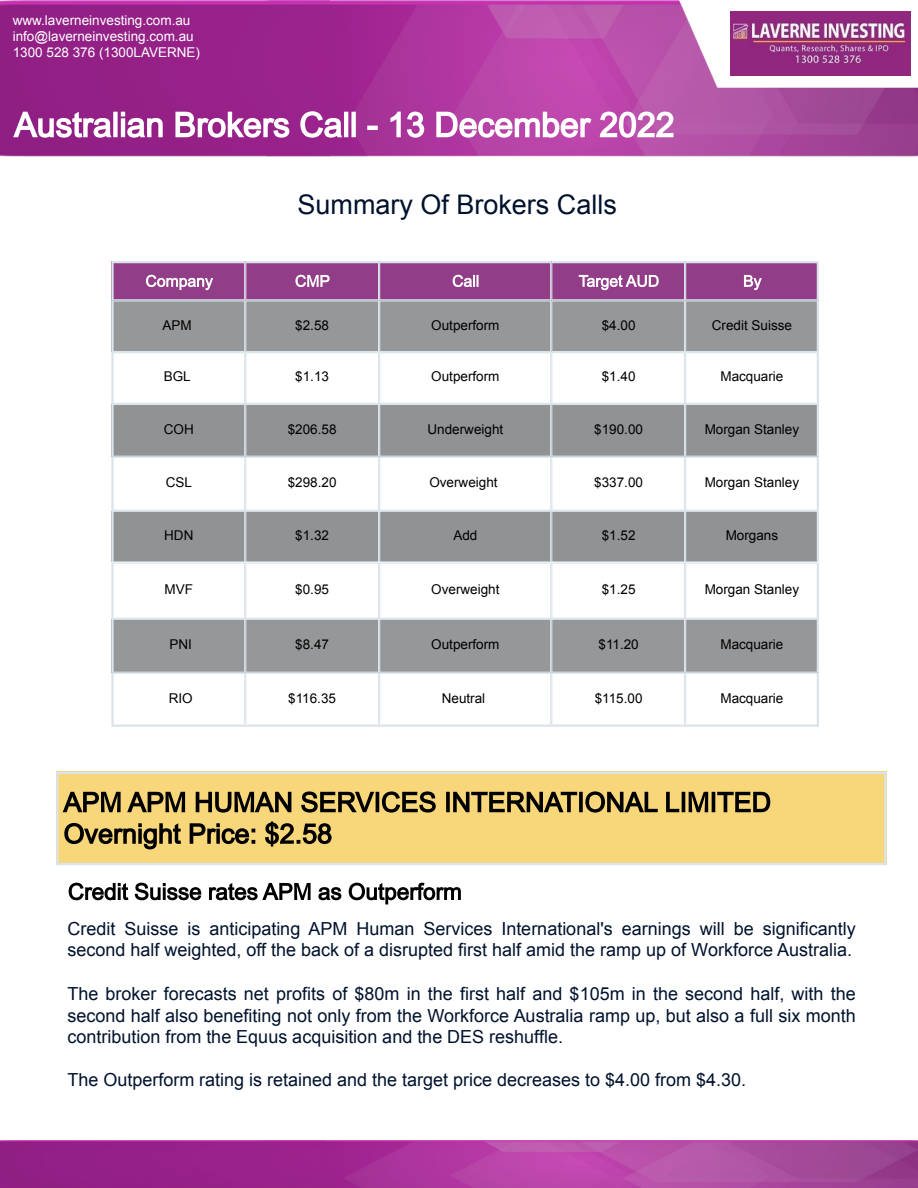
<style>
.page{position:relative;width:918px;height:1188px;background:#fff}
.page>*{position:absolute;margin:0;border:0;box-sizing:border-box;transform-origin:0 0}
.t1{font:27px "Arial";color:#00122d}
.t2{font:18px/21.3px "Arial";color:#00122d}
.t3{font:13.5px "Arial";color:#000}
.t4{font:13.5px/16.4px "Arial";color:#fff}
</style>
<div class="page">
<img style="left:1px;top:0;width:917px;height:156px">
<svg style="left:13px;top:111px;width:660px;height:27px"></svg>
<img style="left:0;top:1141px;width:918px;height:47px">
<svg style="left:111px;top:261px;width:708px;height:466px"></svg>
<svg style="left:69px;top:883px;width:392px;height:21px"></svg>
<img style="left:730px;top:11px;width:180px;height:64px">
<div style="left:56px;top:772px;width:830px;height:93px;background:#f7d779"></div>
<div style="left:56px;top:772px;width:830px;height:93px;border:2px solid #dae4ea"></div>
<svg style="left:63px;top:791px;width:707px;height:22px"></svg>
<svg style="left:64px;top:822px;width:268px;height:27px"></svg>
<p class="t4" style="left:13px;top:12px;width:189px">www.laverneinvesting.com.au info@laverneinvesting.com.au<br>1300 528 376 (1300LAVERNE)</p>
<h1 class="t1" style="left:298px;top:189px;width:321px">Summary Of Brokers Calls</h1>
<p class="t3" style="left:162px;top:317px;width:31px">APM</p>
<p class="t3" style="left:295px;top:317px;width:35px">$2.58</p>
<p class="t3" style="left:431px;top:317px;width:70px">Outperform</p>
<p class="t3" style="left:602px;top:317px;width:35px">$4.00</p>
<p class="t3" style="left:712px;top:317px;width:82px">Credit Suisse</p>
<p class="t3" style="left:164px;top:369px;width:28px">BGL</p>
<p class="t3" style="left:295px;top:369px;width:35px">$1.13</p>
<p class="t3" style="left:431px;top:369px;width:70px">Outperform</p>
<p class="t3" style="left:602px;top:369px;width:35px">$1.40</p>
<p class="t3" style="left:720px;top:369px;width:65px">Macquarie</p>
<p class="t3" style="left:164px;top:422px;width:31px">COH</p>
<p class="t3" style="left:288px;top:422px;width:50px">$206.58</p>
<p class="t3" style="left:428px;top:422px;width:77px">Underweight</p>
<p class="t3" style="left:594px;top:422px;width:50px">$190.00</p>
<p class="t3" style="left:705px;top:422px;width:96px">Morgan Stanley</p>
<p class="t3" style="left:166px;top:475px;width:28px">CSL</p>
<p class="t3" style="left:288px;top:475px;width:50px">$298.20</p>
<p class="t3" style="left:429px;top:475px;width:70px">Overweight</p>
<p class="t3" style="left:594px;top:475px;width:50px">$337.00</p>
<p class="t3" style="left:705px;top:475px;width:96px">Morgan Stanley</p>
<p class="t3" style="left:164px;top:528px;width:31px">HDN</p>
<p class="t3" style="left:295px;top:528px;width:35px">$1.32</p>
<p class="t3" style="left:453px;top:528px;width:26px">Add</p>
<p class="t3" style="left:602px;top:528px;width:35px">$1.52</p>
<p class="t3" style="left:726px;top:528px;width:54px">Morgans</p>
<p class="t3" style="left:165px;top:582px;width:30px">MVF</p>
<p class="t3" style="left:295px;top:582px;width:35px">$0.95</p>
<p class="t3" style="left:431px;top:582px;width:70px">Overweight</p>
<p class="t3" style="left:602px;top:582px;width:35px">$1.25</p>
<p class="t3" style="left:705px;top:582px;width:96px">Morgan Stanley</p>
<p class="t3" style="left:169px;top:637px;width:24px">PNI</p>
<p class="t3" style="left:295px;top:637px;width:35px">$8.47</p>
<p class="t3" style="left:431px;top:637px;width:70px">Outperform</p>
<p class="t3" style="left:599px;top:637px;width:42px">$11.20</p>
<p class="t3" style="left:720px;top:637px;width:65px">Macquarie</p>
<p class="t3" style="left:169px;top:691px;width:25px">RIO</p>
<p class="t3" style="left:288px;top:691px;width:49px">$116.35</p>
<p class="t3" style="left:442px;top:691px;width:45px">Neutral</p>
<p class="t3" style="left:595px;top:691px;width:49px">$115.00</p>
<p class="t3" style="left:720px;top:691px;width:65px">Macquarie</p>
<p class="t2" style="left:67px;top:918px;width:790px">Credit Suisse is anticipating APM Human Services International's earnings will be significantly second half weighted, off the back of a disrupted first half amid the ramp up of Workforce Australia.</p>
<p class="t2" style="left:67px;top:983px;width:790px;text-align:justify">The broker forecasts net profits of $80m in the first half and $105m in the second half, with the second half also benefiting not only from the Workforce Australia ramp up, but also a full six month contribution from the Equus acquisition and the DES reshuffle.</p>
<p class="t2" style="left:67px;top:1069px;width:680px">The Outperform rating is retained and the target price decreases to $4.00 from $4.30.</p>
</div>
